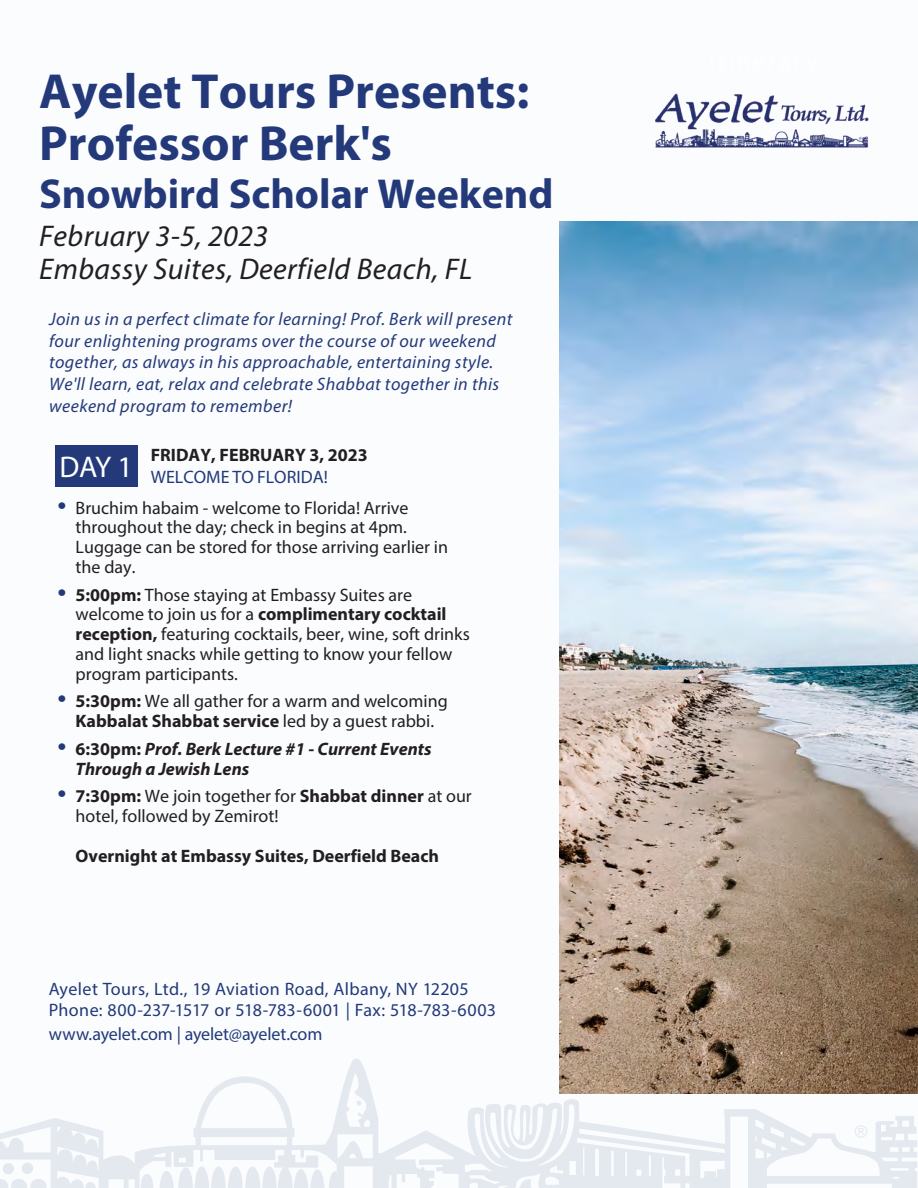
<style>
.page{position:relative;width:918px;height:1188px;background:#fafcfe}
.page>*{position:absolute;margin:0;border:0;box-sizing:border-box;transform-origin:0 0}
.t1{font:700 49.5px/52.2px "Myriad Pro";color:#233979}
.t2{font:700 42px "Myriad Pro";color:#233979}
.t3{font:italic 30px/33.3px "Myriad Pro";letter-spacing:.015em;color:#231f20}
.Day_Shading{font:30px "Myriad Pro";color:#fff}
.t4{font:18px/19.8px "Myriad Pro";color:#231f20}
.t5{font:italic 18px/21.6px "Myriad Pro";letter-spacing:.025em;color:#243a7a}
.t6{font:18px/22.5px "Myriad Pro";letter-spacing:.01em;color:#233979}
.Day_Tile{font:700 18px/22.4px "Myriad Pro";color:#231f20}
.t7{font:italic 700 18px/19.8px "Myriad Pro";color:#231f20}
.s1{font-weight:400;color:#233979}
.s2{font-size:31.95px;color:#233979}
.s3{font-weight:700}
.s4{font-weight:400;font-style:normal;font-size:31.95px;color:#233979}
.s5{font-style:normal}
</style>
<div class="page">
<img style="left:559px;top:221px;width:359px;height:873px">
<svg style="left:0;top:1056px;width:917px;height:132px"></svg>
<div style="left:3px;top:1163px;width:11px;height:11px;background:#e4e8ef;border-radius:50%"></div>
<div style="left:22px;top:1163px;width:11px;height:11px;background:#e4e8ef;border-radius:50%"></div>
<svg style="left:356px;top:1100px;width:6px;height:6px"></svg>
<svg style="left:70px;top:1162px;width:4px;height:4px"></svg>
<img style="left:655px;top:93px;width:214px;height:55px">
<div style="left:55px;top:446px;width:83px;height:41px;background:#233979"></div>
<p class="t1" style="left:39px;top:64px;width:492px">Ayelet Tours Presents:<br>Professor Berk's</p>
<p class="t2" style="left:39px;top:167px;width:516px">Snowbird Scholar Weekend</p>
<p class="t3" style="left:39px;top:219px;width:435px">February 3-5, 2023<br>Embassy Suites, Deerfield Beach, FL</p>
<p class="t5" style="left:49px;top:308px;width:465px">Join us in a perfect climate for learning! Prof. Berk will present four enlightening programs over the course of our weekend together, as always in his approachable, entertaining style.<br>We'll learn, eat, relax and celebrate Shabbat together in this weekend program to remember!</p>
<p class="Day_Tile" style="left:151px;top:443px;width:218px">FRIDAY, FEBRUARY 3, 2023<br><span class="s1">WELCOME TO FLORIDA!</span></p>
<p class="t4" style="left:76px;top:497px;width:374px;text-indent:-18px"><span class="s2">•</span> Bruchim habaim - welcome to Florida! Arrive throughout the day; check in begins at 4pm.<br>Luggage can be stored for those arriving earlier in the day.</p>
<p class="t4" style="left:76px;top:584px;width:396px;text-indent:-18px"><span class="s2">•</span> <span class="s3">5:00pm:</span> Those staying at Embassy Suites are welcome to join us for a <span class="s3">complimentary cocktail reception,</span> featuring cocktails, beer, wine, soft drinks and light snacks while getting to know your fellow program participants.</p>
<p class="t4" style="left:58px;top:691px;width:392px;text-align:center"><span class="s2">•</span> <span class="s3">5:30pm:</span> We all gather for a warm and welcoming<br><span class="s3">Kabbalat Shabbat service</span> led by a guest rabbi.</p>
<p class="t7" style="left:76px;top:738px;width:357px;text-indent:-18px"><span class="s4">•</span> <span class="s5">6:30pm:</span> Prof. Berk Lecture #1 - Current Events<br>Through a Jewish Lens</p>
<p class="t4" style="left:76px;top:786px;width:398px;text-indent:-18px"><span class="s2">•</span> <span class="s3">7:30pm:</span> We join together for <span class="s3">Shabbat dinner</span> at our hotel, followed by Zemirot!</p>
<p class="Day_Tile" style="left:76px;top:844px;width:365px">Overnight at Embassy Suites, Deerfield Beach</p>
<p class="Day_Shading" style="left:60px;top:448px;width:75px">DAY 1</p>
<p class="t6" style="left:49px;top:977px;width:449px">Ayelet Tours, Ltd., 19 Aviation Road, Albany, NY 12205<br>Phone: 800-237‐1517 or 518-783-6001 | Fax: 518-783‐6003 www.ayelet.com | ayelet@ayelet.com</p>
</div>
